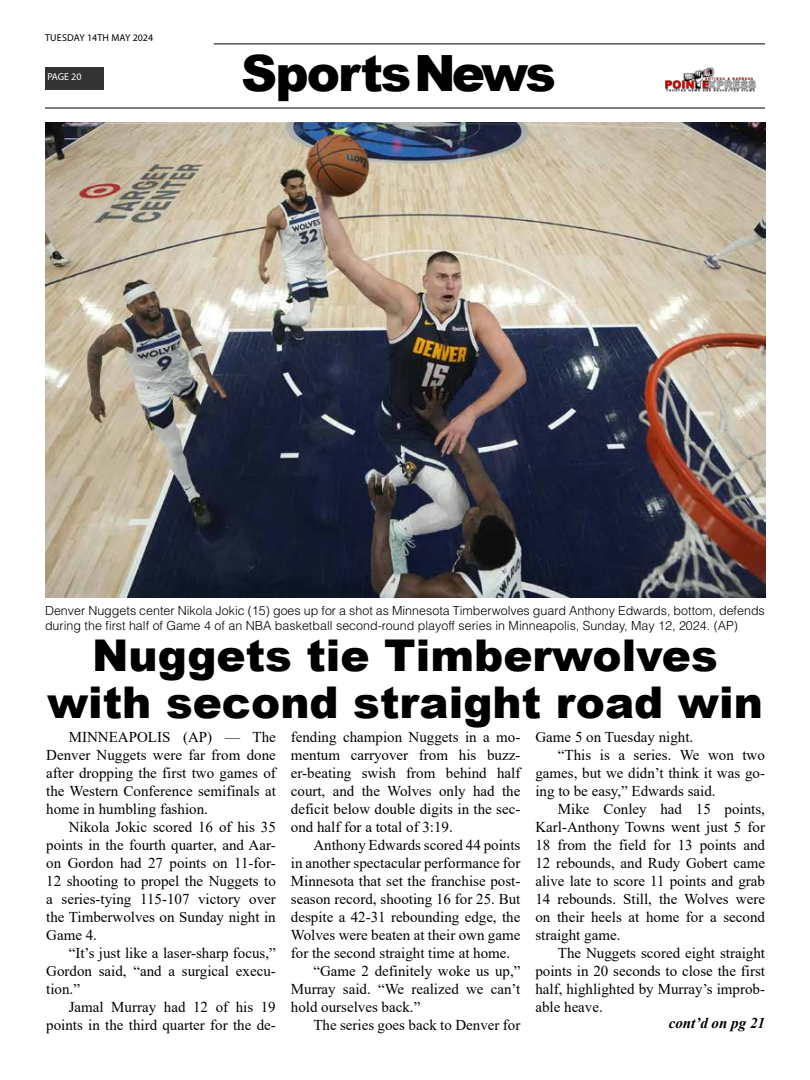
<style>
.page{position:relative;width:810px;height:1080px;background:#fff}
.page>*{position:absolute;margin:0;border:0;box-sizing:border-box;transform-origin:0 0}
.t1{font:900 50px "Arial";letter-spacing:-.04em;color:#000}
.t2{font:900 43.75px/46.2px "Arial";color:#000;text-align:center}
.t3{font:15px/18px "Times New Roman";color:#000;text-align:justify}
.t4{font:italic 700 15px "Times New Roman";color:#000}
.t5{font:300 12.5px/15px "Helvetica LT Std";color:#000}
.t6{font:10px "Myriad Pro";letter-spacing:.01em;color:#000}
.t7{font:10px "Myriad Pro";letter-spacing:-.005em;color:#fff}
</style>
<div class="page">
<hr style="left:214px;top:43px;width:551px;height:2px;background:#333">
<div style="left:45px;top:67px;width:58px;height:22px;background:#333"></div>
<img style="left:665px;top:67px;width:91px;height:25px">
<hr style="left:45px;top:107px;width:720px;height:2px;background:#333">
<img style="left:45px;top:122px;width:720px;height:476px">
<p class="t6" style="left:45px;top:31px;width:110px">TUESDAY 14TH MAY 2024</p>
<p class="t7" style="left:47px;top:71px;width:36px">PAGE 20</p>
<h1 class="t1" style="left:241px;top:37px;width:316px">SportsNews</h1>
<p class="t5" style="left:45px;top:603px;width:721px">Denver Nuggets center Nikola Jokic (15) goes up for a shot as Minnesota Timberwolves guard Anthony Edwards, bottom, defends during the first half of Game 4 of an NBA basketball second-round playoff series in Minneapolis, Sunday, May 12, 2024. (AP)</p>
<h2 class="t2" style="left:47px;top:631px;width:717px">Nuggets tie Timberwolves with second straight road win</h2>
<p class="t3" style="left:46px;top:727px;width:231px;text-indent:22px">MINNEAPOLIS (AP) — The Denver Nuggets were far from done after dropping the first two games of the Western Conference semifinals at home in humbling fashion.</p>
<p class="t3" style="left:46px;top:817px;width:231px;text-indent:22px">Nikola Jokic scored 16 of his 35 points in the fourth quarter, and Aar&shy;on Gordon had 27 points on 11-for-12 shooting to propel the Nuggets to a series-tying 115-107 victory over the Timberwolves on Sunday night in Game 4.</p>
<p class="t3" style="left:46px;top:943px;width:231px;text-indent:22px">“It’s just like a laser-sharp focus,” Gordon said, “and a surgical execu&shy;tion.”</p>
<p class="t3" style="left:46px;top:997px;width:231px;text-align:right">Jamal Murray had 12 of his 19 points in the third quarter for the de-</p>
<p class="t3" style="left:291px;top:727px;width:231px">fending champion Nuggets in a mo&shy;mentum carryover from his buzz&shy;er-beating swish from behind half court, and the Wolves only had the deficit below double digits in the sec&shy;ond half for a total of 3:19.</p>
<p class="t3" style="left:313px;top:835px;width:209px">Anthony Edwards scored 44 points</p>
<p class="t3" style="left:291px;top:853px;width:231px">in another spectacular performance for</p>
<p class="t3" style="left:291px;top:871px;width:231px">Minnesota that set the franchise post-</p>
<p class="t3" style="left:291px;top:889px;width:231px">season record, shooting 16 for 25. But</p>
<p class="t3" style="left:291px;top:907px;width:231px">despite a 42-31 rebounding edge, the</p>
<p class="t3" style="left:291px;top:925px;width:231px">Wolves were beaten at their own game</p>
<p class="t3" style="left:291px;top:943px;width:221px">for the second straight time at home.</p>
<p class="t3" style="left:313px;top:961px;width:209px">“Game 2 definitely woke us up,”</p>
<p class="t3" style="left:291px;top:979px;width:231px">Murray said. “We realized we can’t</p>
<p class="t3" style="left:291px;top:997px;width:131px">hold ourselves back.”</p>
<p class="t3" style="left:313px;top:1015px;width:209px">The series goes back to Denver for</p>
<p class="t3" style="left:535px;top:727px;width:159px">Game 5 on Tuesday night.</p>
<p class="t3" style="left:558px;top:745px;width:209px">“This is a series. We won two</p>
<p class="t3" style="left:535px;top:763px;width:231px">games, but we didn’t think it was go-</p>
<p class="t3" style="left:535px;top:781px;width:182px">ing to be easy,” Edwards said.</p>
<p class="t3" style="left:558px;top:799px;width:209px">Mike Conley had 15 points,</p>
<p class="t3" style="left:535px;top:817px;width:231px">Karl-Anthony Towns went just 5 for</p>
<p class="t3" style="left:535px;top:835px;width:231px">18 from the field for 13 points and</p>
<p class="t3" style="left:535px;top:853px;width:231px">12 rebounds, and Rudy Gobert came</p>
<p class="t3" style="left:535px;top:871px;width:231px">alive late to score 11 points and grab</p>
<p class="t3" style="left:535px;top:889px;width:231px">14 rebounds. Still, the Wolves were</p>
<p class="t3" style="left:535px;top:907px;width:231px">on their heels at home for a second</p>
<p class="t3" style="left:535px;top:925px;width:86px">straight game.</p>
<p class="t3" style="left:558px;top:943px;width:209px">The Nuggets scored eight straight</p>
<p class="t3" style="left:535px;top:961px;width:231px">points in 20 seconds to close the first</p>
<p class="t3" style="left:535px;top:979px;width:231px">half, highlighted by Murray’s improb-</p>
<p class="t3" style="left:535px;top:997px;width:69px">able heave.</p>
<p class="t4" style="left:669px;top:1012px;width:98px">cont’d on pg 21</p>
</div>
